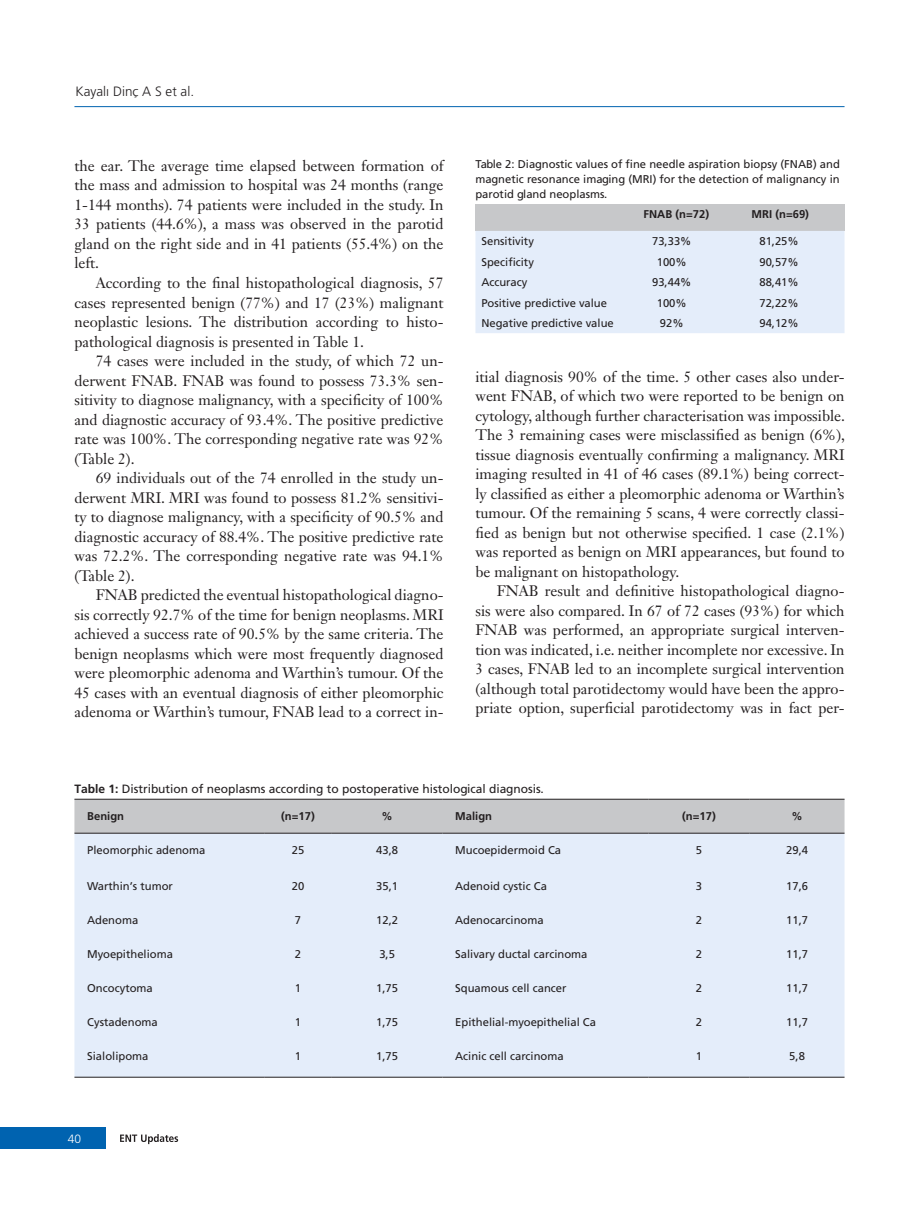
<style>
.page{position:relative;width:919px;height:1217px;background:#fff}
.page>*{position:absolute;margin:0;border:0;box-sizing:border-box;transform-origin:0 0}
.Ana_Metin{font:15px/19.5px "Janson Text LT Std";color:#231f20;text-align:justify}
.t1{font:13.5px "Frutiger Tr Light Nr";color:#231f20}
.Tablo_Baslik{font:12px "Frutiger Normal Tr";color:#231f20}
.t2{font:12px "Frutiger Tr Light Nr";color:#fff}
.Tablo_metin{font:11.25px/15px "Frutiger Normal Tr";color:#231f20;text-align:justify}
.Tablo_metin-2{font:700 11.25px "Frutiger Tr";color:#231f20}
.s1{font-family:"Frutiger Tr";font-weight:700}
</style>
<div class="page">
<hr style="left:74px;top:106px;width:770px;height:1px;background:#0063b0">
<div style="left:0;top:1127px;width:106px;height:21px;background:#0063b0"></div>
<svg style="left:120px;top:1134px;width:58px;height:9px"></svg>
<div style="left:74px;top:799px;width:770px;height:33px;background:#c7c8ca"></div>
<div style="left:74px;top:833px;width:770px;height:243px;background:#e4edfa"></div>
<hr style="left:74px;top:798px;width:190px;height:1px;background:#231f20">
<hr style="left:264px;top:798px;width:68px;height:1px;background:#231f20">
<hr style="left:332px;top:798px;width:110px;height:1px;background:#231f20">
<hr style="left:442px;top:798px;width:206px;height:1px;background:#231f20">
<hr style="left:648px;top:798px;width:101px;height:1px;background:#231f20">
<hr style="left:749px;top:798px;width:95px;height:1px;background:#231f20">
<hr style="left:74px;top:832px;width:190px;height:1px;background:#231f20">
<hr style="left:264px;top:832px;width:68px;height:1px;background:#231f20">
<hr style="left:332px;top:832px;width:110px;height:1px;background:#231f20">
<hr style="left:442px;top:832px;width:206px;height:1px;background:#231f20">
<hr style="left:648px;top:832px;width:101px;height:1px;background:#231f20">
<hr style="left:749px;top:832px;width:95px;height:1px;background:#231f20">
<hr style="left:74px;top:1076px;width:190px;height:1px;background:#231f20">
<hr style="left:264px;top:1076px;width:68px;height:1px;background:#231f20">
<hr style="left:332px;top:1076px;width:110px;height:1px;background:#231f20">
<hr style="left:442px;top:1076px;width:206px;height:1px;background:#231f20">
<hr style="left:648px;top:1076px;width:101px;height:1px;background:#231f20">
<hr style="left:749px;top:1076px;width:95px;height:1px;background:#231f20">
<div style="left:475px;top:204px;width:369px;height:27px;background:#c7c8ca"></div>
<div style="left:475px;top:231px;width:369px;height:102px;background:#e4edfa"></div>
<p class="t1" style="left:75px;top:84px;width:120px">Kayalı Dinç A S et al.</p>
<p class="Ana_Metin" style="left:74px;top:156px;width:370px">the ear. The average time elapsed between formation of the mass and admission to hospital was 24 months (range 1-144 months). 74 patients were included in the study. In 33 patients (44.6%), a mass was observed in the parotid gland on the right side and in 41 patients (55.4%) on the left.</p>
<p class="Ana_Metin" style="left:74px;top:273px;width:370px;text-indent:21px">According to the final histopathological diagnosis, 57 cases represented benign (77%) and 17 (23%) malignant neoplastic lesions. The distribution according to histo&shy;pathological diagnosis is presented in Table 1.</p>
<p class="Ana_Metin" style="left:74px;top:351px;width:370px;text-indent:21px">74 cases were included in the study, of which 72 un&shy;derwent FNAB. FNAB was found to possess 73.3% sen&shy;sitivity to diagnose malignancy, with a specificity of 100% and diagnostic accuracy of 93.4%. The positive predictive rate was 100%. The corresponding negative rate was 92% (Table 2).</p>
<p class="Ana_Metin" style="left:74px;top:468px;width:370px;text-indent:21px">69 individuals out of the 74 enrolled in the study un&shy;derwent MRI. MRI was found to possess 81.2% sensitivi&shy;ty to diagnose malignancy, with a specificity of 90.5% and diagnostic accuracy of 88.4%. The positive predictive rate was 72.2%. The corresponding negative rate was 94.1% (Table 2).</p>
<p class="Ana_Metin" style="left:74px;top:585px;width:370px;text-indent:21px">FNAB predicted the eventual histopathological diagno&shy;sis correctly 92.7% of the time for benign neoplasms. MRI achieved a success rate of 90.5% by the same criteria. The benign neoplasms which were most frequently diagnosed were pleomorphic adenoma and Warthin’s tumour. Of the 45 cases with an eventual diagnosis of either pleomorphic adenoma or Warthin’s tumour, FNAB lead to a correct in-</p>
<p class="Tablo_metin" style="left:475px;top:156px;width:366px">Table 2: Diagnostic values of fine needle aspiration biopsy (FNAB) and magnetic resonance imaging (MRI) for the detection of malignancy in parotid gland neoplasms.</p>
<p class="Tablo_metin-2" style="left:643px;top:208px;width:67px">FNAB (n=72)</p>
<p class="Tablo_metin-2" style="left:751px;top:208px;width:59px">MRI (n=69)</p>
<p class="Tablo_metin" style="left:481px;top:234px;width:54px">Sensitivity</p>
<p class="Tablo_metin" style="left:652px;top:234px;width:41px">73,33%</p>
<p class="Tablo_metin" style="left:759px;top:234px;width:41px">81,25%</p>
<p class="Tablo_metin" style="left:481px;top:254px;width:54px">Specificity</p>
<p class="Tablo_metin" style="left:656px;top:254px;width:32px">100%</p>
<p class="Tablo_metin" style="left:759px;top:254px;width:41px">90,57%</p>
<p class="Tablo_metin" style="left:481px;top:275px;width:47px">Accuracy</p>
<p class="Tablo_metin" style="left:652px;top:275px;width:41px">93,44%</p>
<p class="Tablo_metin" style="left:759px;top:275px;width:41px">88,41%</p>
<p class="Tablo_metin" style="left:481px;top:295px;width:127px">Positive predictive value</p>
<p class="Tablo_metin" style="left:656px;top:295px;width:32px">100%</p>
<p class="Tablo_metin" style="left:759px;top:295px;width:41px">72,22%</p>
<p class="Tablo_metin" style="left:481px;top:315px;width:134px">Negative predictive value</p>
<p class="Tablo_metin" style="left:660px;top:315px;width:25px">92%</p>
<p class="Tablo_metin" style="left:759px;top:315px;width:41px">94,12%</p>
<p class="Ana_Metin" style="left:475px;top:366px;width:371px">itial diagnosis 90% of the time. 5 other cases also under&shy;went FNAB, of which two were reported to be benign on cytology, although further characterisation was impossible.<br>The 3 remaining cases were misclassified as benign (6%), tissue diagnosis eventually confirming a malignancy. MRI imaging resulted in 41 of 46 cases (89.1%) being correct&shy;ly classified as either a pleomorphic adenoma or Warthin’s tumour. Of the remaining 5 scans, 4 were correctly classi&shy;fied as benign but not otherwise specified. 1 case (2.1%) was reported as benign on MRI appearances, but found to be malignant on histopathology.</p>
<p class="Ana_Metin" style="left:475px;top:581px;width:370px;text-indent:21px">FNAB result and definitive histopathological diagno&shy;sis were also compared. In 67 of 72 cases (93%) for which FNAB was performed, an appropriate surgical interven&shy;tion was indicated, i.e. neither incomplete nor excessive. In 3 cases, FNAB led to an incomplete surgical intervention (although total parotidectomy would have been the appro&shy;priate option, superficial parotidectomy was in fact per-</p>
<p class="Tablo_Baslik" style="left:74px;top:781px;width:471px"><span class="s1">Table 1:</span> Distribution of neoplasms according to postoperative histological diagnosis.</p>
<p class="Tablo_metin-2" style="left:87px;top:809px;width:38px">Benign</p>
<p class="Tablo_metin-2" style="left:281px;top:809px;width:35px">(n=17)</p>
<p class="Tablo_metin-2" style="left:381px;top:809px;width:13px">%</p>
<p class="Tablo_metin-2" style="left:455px;top:809px;width:38px">Malign</p>
<p class="Tablo_metin-2" style="left:682px;top:809px;width:35px">(n=17)</p>
<p class="Tablo_metin-2" style="left:791px;top:809px;width:13px">%</p>
<p class="Tablo_metin" style="left:87px;top:842px;width:120px">Pleomorphic adenoma</p>
<p class="Tablo_metin" style="left:292px;top:842px;width:14px">25</p>
<p class="Tablo_metin" style="left:376px;top:842px;width:23px">43,8</p>
<p class="Tablo_metin" style="left:455px;top:842px;width:107px">Mucoepidermoid Ca</p>
<p class="Tablo_metin" style="left:695px;top:842px;width:8px">5</p>
<p class="Tablo_metin" style="left:786px;top:842px;width:23px">29,4</p>
<p class="Tablo_metin" style="left:87px;top:878px;width:87px">Warthin’s tumor</p>
<p class="Tablo_metin" style="left:292px;top:878px;width:14px">20</p>
<p class="Tablo_metin" style="left:376px;top:878px;width:23px">35,1</p>
<p class="Tablo_metin" style="left:455px;top:878px;width:93px">Adenoid cystic Ca</p>
<p class="Tablo_metin" style="left:695px;top:878px;width:8px">3</p>
<p class="Tablo_metin" style="left:786px;top:878px;width:23px">17,6</p>
<p class="Tablo_metin" style="left:87px;top:912px;width:53px">Adenoma</p>
<p class="Tablo_metin" style="left:295px;top:912px;width:8px">7</p>
<p class="Tablo_metin" style="left:376px;top:912px;width:23px">12,2</p>
<p class="Tablo_metin" style="left:455px;top:912px;width:90px">Adenocarcinoma</p>
<p class="Tablo_metin" style="left:695px;top:912px;width:8px">2</p>
<p class="Tablo_metin" style="left:786px;top:912px;width:23px">11,7</p>
<p class="Tablo_metin" style="left:87px;top:946px;width:87px">Myoepithelioma</p>
<p class="Tablo_metin" style="left:295px;top:946px;width:8px">2</p>
<p class="Tablo_metin" style="left:379px;top:946px;width:17px">3,5</p>
<p class="Tablo_metin" style="left:455px;top:946px;width:134px">Salivary ductal carcinoma</p>
<p class="Tablo_metin" style="left:695px;top:946px;width:8px">2</p>
<p class="Tablo_metin" style="left:786px;top:946px;width:23px">11,7</p>
<p class="Tablo_metin" style="left:87px;top:980px;width:67px">Oncocytoma</p>
<p class="Tablo_metin" style="left:295px;top:980px;width:8px">1</p>
<p class="Tablo_metin" style="left:376px;top:980px;width:23px">1,75</p>
<p class="Tablo_metin" style="left:455px;top:980px;width:113px">Squamous cell cancer</p>
<p class="Tablo_metin" style="left:695px;top:980px;width:8px">2</p>
<p class="Tablo_metin" style="left:786px;top:980px;width:23px">11,7</p>
<p class="Tablo_metin" style="left:87px;top:1013px;width:72px">Cystadenoma</p>
<p class="Tablo_metin" style="left:295px;top:1013px;width:8px">1</p>
<p class="Tablo_metin" style="left:376px;top:1013px;width:23px">1,75</p>
<p class="Tablo_metin" style="left:455px;top:1013px;width:142px">Epithelial-myoepithelial Ca</p>
<p class="Tablo_metin" style="left:695px;top:1013px;width:8px">2</p>
<p class="Tablo_metin" style="left:786px;top:1013px;width:23px">11,7</p>
<p class="Tablo_metin" style="left:87px;top:1047px;width:63px">Sialolipoma</p>
<p class="Tablo_metin" style="left:295px;top:1047px;width:8px">1</p>
<p class="Tablo_metin" style="left:376px;top:1047px;width:23px">1,75</p>
<p class="Tablo_metin" style="left:455px;top:1047px;width:110px">Acinic cell carcinoma</p>
<p class="Tablo_metin" style="left:695px;top:1047px;width:8px">1</p>
<p class="Tablo_metin" style="left:789px;top:1047px;width:17px">5,8</p>
<p class="t2" style="left:68px;top:1131px;width:15px">40</p>
</div>
